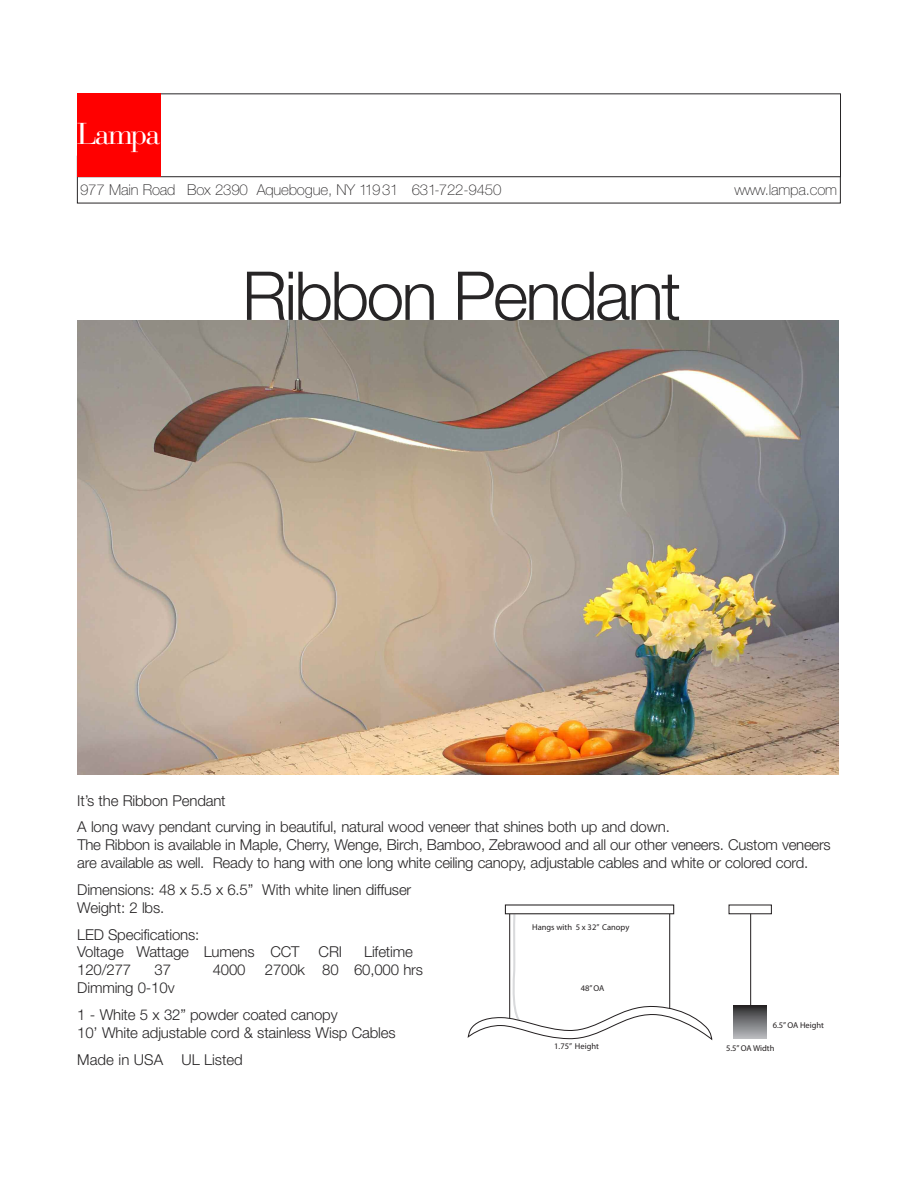
<style>
.page{position:relative;width:918px;height:1188px;background:#fff}
.page>*{position:absolute;margin:0;border:0;box-sizing:border-box;transform-origin:0 0}
.t1{font:300 67.5px "Helvetica Neue";letter-spacing:-.04em;color:#272526}
.t2{font:30px "Bauer Bodoni";letter-spacing:-.07em;color:#fff}
.t3{font:300 15px/26.7px "Helvetica Neue";letter-spacing:-.01em;color:#272526}
.t4{font:100 15px "Helvetica Neue";letter-spacing:-.01em;color:#272526}
.t5{font:8.55px "Myriad Pro";color:#231f20}
</style>
<div class="page">
<div style="left:78px;top:94px;width:763px;height:83px;border:1px solid #272526"></div>
<div style="left:77px;top:94px;width:83px;height:83px;background:#f00"></div>
<img style="left:78px;top:320px;width:761px;height:454px">
<svg style="left:468px;top:912px;width:244px;height:128px"></svg>
<svg style="left:734px;top:1006px;width:32px;height:33px"></svg>
<hr style="left:509px;top:913px;width:1px;height:105px;background:#231f20">
<hr style="left:669px;top:914px;width:1px;height:95px;background:#231f20">
<div style="left:505px;top:904px;width:169px;height:10px;border:1px solid #231f20"></div>
<hr style="left:750px;top:914px;width:1px;height:92px;background:#231f20">
<h2 class="t2" style="left:77px;top:123px;width:85px">Lampa</h2>
<p class="t4" style="left:80px;top:184px;width:423px">977 Main Road Box 2390 Aquebogue, NY 11931 631-722-9450</p>
<p class="t4" style="left:734px;top:184px;width:104px">www.lampa.com</p>
<h1 class="t1" style="left:242px;top:272px;width:441px">Ribbon Pendant</h1>
<p class="t3" style="left:77px;top:788px;width:594px">It’s the Ribbon Pendant<br>A long wavy pendant curving in beautiful, natural wood veneer that shines both up and down.</p>
<p class="t3" style="left:77px;top:837px;width:755px;line-height:18px">The Ribbon is available in Maple, Cherry, Wenge, Birch, Bamboo, Zebrawood and all our other veneers. Custom veneers are available as well. Ready to hang with one long white ceiling canopy, adjustable cables and white or colored cord.</p>
<p class="t3" style="left:77px;top:882px;width:336px;line-height:18px">Dimensions: 48 x 5.5 x 6.5” With white linen diffuser<br>Weight: 2 lbs.</p>
<p class="t3" style="left:77px;top:927px;width:224px;line-height:18px">LED Specifications:<br>Voltage Wattage Lumens CCT</p>
<p class="t5" style="left:532px;top:924px;width:99px">Hangs with 5 x 32” Canopy</p>
<p class="t3" style="left:319px;top:940px;width:25px">CRI</p>
<p class="t3" style="left:364px;top:940px;width:50px">Lifetime</p>
<p class="t3" style="left:77px;top:958px;width:56px">120/277</p>
<p class="t3" style="left:155px;top:958px;width:18px">37</p>
<p class="t3" style="left:213px;top:958px;width:34px">4000</p>
<p class="t3" style="left:265px;top:958px;width:160px">2700k 80 60,000 hrs</p>
<p class="t3" style="left:77px;top:976px;width:262px">Dimming 0-10v<br>1 - White 5 x 32” powder coated canopy</p>
<p class="t3" style="left:77px;top:1021px;width:320px">10’ White adjustable cord &amp; stainless Wisp Cables<br>Made in USA UL Listed</p>
<p class="t5" style="left:581px;top:985px;width:25px">48”OA</p>
<p class="t5" style="left:773px;top:1022px;width:53px">6.5”OA Height</p>
<p class="t5" style="left:554px;top:1043px;width:46px">1.75” Height</p>
<p class="t5" style="left:726px;top:1045px;width:50px">5.5”OA Width</p>
</div>
